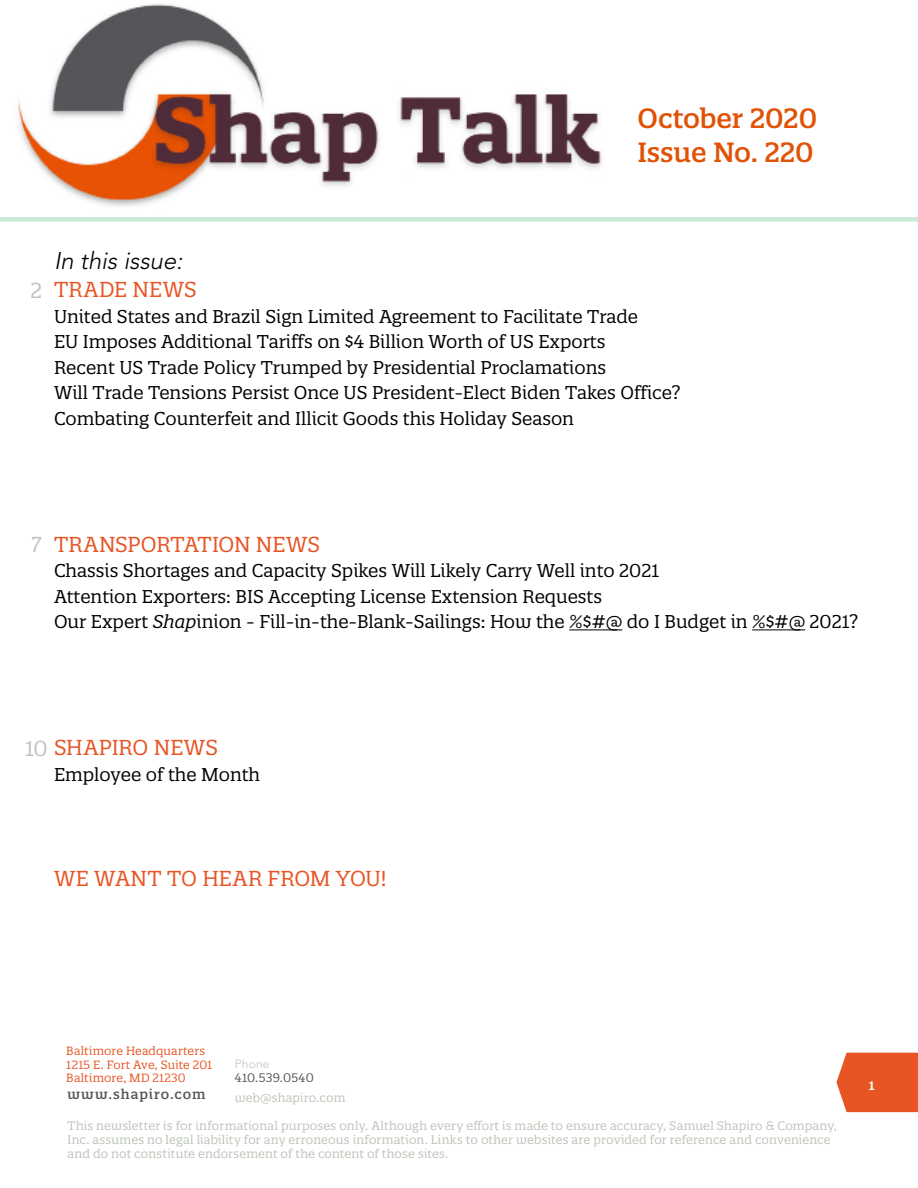
<style>
.page{position:relative;width:918px;height:1188px;background:#fff}
.page>*{position:absolute;margin:0;border:0;box-sizing:border-box;transform-origin:0 0}
.t1{font:500 27px/34.5px "Quatro Slab";letter-spacing:-.005em;color:#e05206}
.t2{font:italic 300 24px "Avenir LT Std";color:#000}
.t3{font:21px "Quatro Slab";color:#e75525}
.t4{font:21px "Quatro Slab";color:#bcc4b9}
.t5{font:18px/25.5px "Quatro Slab";color:#000}
.t6{font:500 13.5px "Quatro Slab";letter-spacing:.07em;color:#55565a}
.t7{font:12px/14.4px "Quatro Slab";letter-spacing:.015em;color:#bcc4b9}
.t8{font:12px "Quatro Slab";letter-spacing:.015em;color:#55565a}
.t9{font:300 12px "Avenir LT Std";letter-spacing:.015em;color:#bcc4b9}
.t10{font:600 12px "Quatro Slab";color:#fff}
.t11{font:11.7px/14px "Quatro Slab";letter-spacing:.015em;color:#e75525}
.s1{font-style:italic}
.s2{color:#bcc4b9}
</style>
<div class="page">
<svg style="left:836px;top:1053px;width:82px;height:59px;background:#e86033"></svg>
<hr style="left:569px;top:629px;width:53px;height:1px;background:#000">
<hr style="left:752px;top:629px;width:53px;height:1px;background:#000">
<div style="left:0;top:217px;width:918px;height:5px;background:#c7ebd7"></div>
<img style="left:17px;top:4px;width:585px;height:203px">
<h1 class="t1" style="left:637px;top:100px;width:181px">October 2020<br>Issue No. 220</h1>
<p class="t4" style="left:31px;top:277px;width:13px">2</p>
<h2 class="t2" style="left:54px;top:246px;width:135px">In this issue:</h2>
<p class="t3" style="left:54px;top:277px;width:144px">TRADE NEWS</p>
<p class="t5" style="left:54px;top:303px;width:628px">United States and Brazil Sign Limited Agreement to Facilitate Trade<br>EU Imposes Additional Tariffs on $4 Billion Worth of US Exports<br>Recent US Trade Policy Trumped by Presidential Proclamations<br>Will Trade Tensions Persist Once US President-Elect Biden Takes Office?<br>Combating Counterfeit and Illicit Goods this Holiday Season</p>
<p class="t4" style="left:31px;top:531px;width:12px">7</p>
<p class="t3" style="left:54px;top:531px;width:268px">TRANSPORTATION NEWS</p>
<p class="t5" style="left:54px;top:558px;width:806px">Chassis Shortages and Capacity Spikes Will Likely Carry Well into 2021<br>Attention Exporters: BIS Accepting License Extension Requests<br>Our Expert <span class="s1">Shap</span>inion - Fill-in-the-Blank-Sailings: How the %$#@ do I Budget in %$#@ 2021?</p>
<p class="t3" style="left:25px;top:735px;width:194px"><span class="s2">10</span> SHAPIRO NEWS</p>
<p class="t5" style="left:54px;top:762px;width:208px">Employee of the Month</p>
<p class="t3" style="left:54px;top:865px;width:334px">WE WANT TO HEAR FROM YOU!</p>
<p class="t11" style="left:66px;top:1043px;width:147px">Baltimore Headquarters<br>1215 E. Fort Ave, Suite 201<br>Baltimore, MD 21230</p>
<p class="t9" style="left:235px;top:1057px;width:36px">Phone</p>
<p class="t8" style="left:235px;top:1071px;width:81px">410.539.0540</p>
<p class="t6" style="left:67px;top:1086px;width:140px">www.shapiro.com</p>
<p class="t7" style="left:235px;top:1091px;width:112px">web@shapiro.com</p>
<p class="t7" style="left:68px;top:1118px;width:771px">This newsletter is for informational purposes only. Although every effort is made to ensure accuracy, Samuel Shapiro &amp; Company,<br>Inc. assumes no legal liability for any erroneous information. Links to other websites are provided for reference and convenience and do not constitute endorsement of the content of those sites.</p>
<p class="t10" style="left:869px;top:1078px;width:7px">1</p>
</div>
